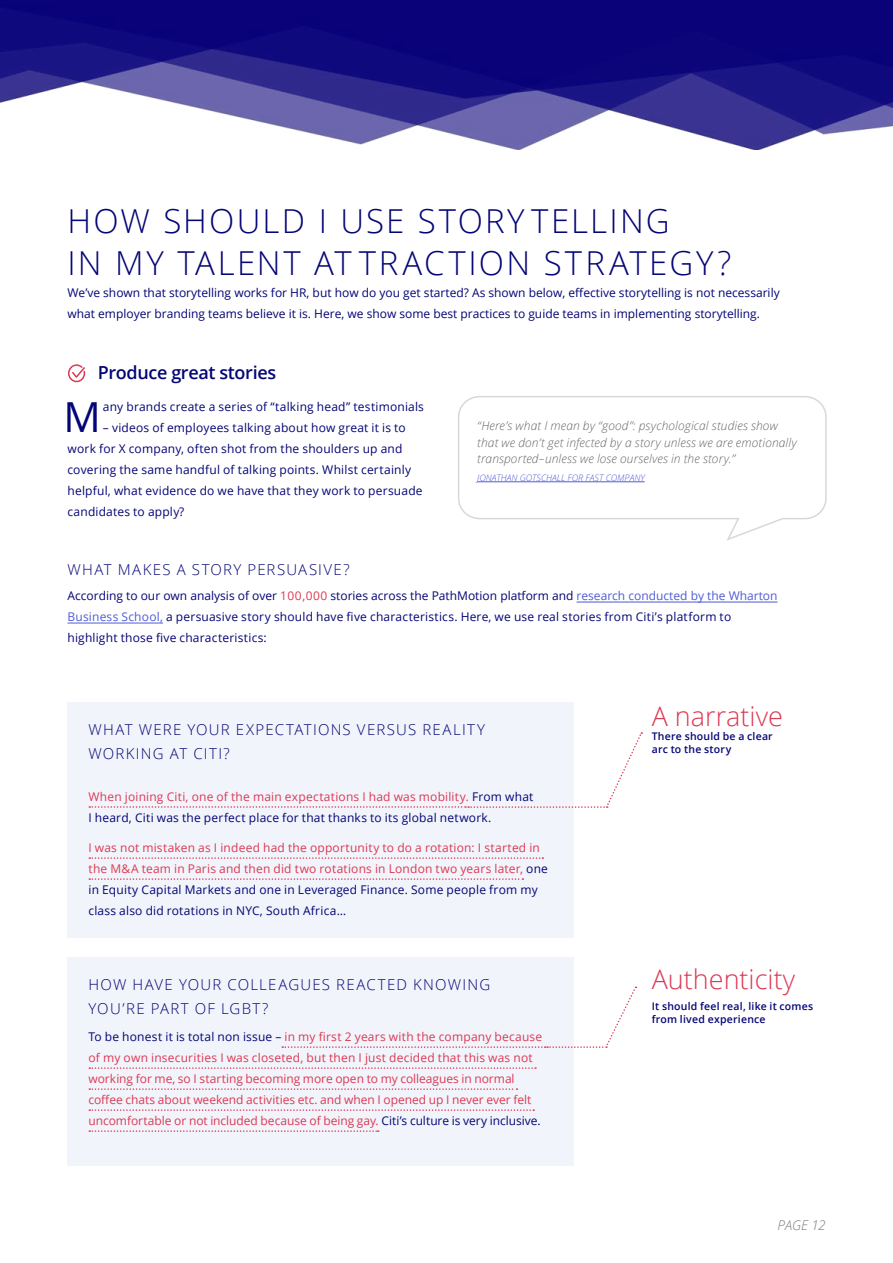
<style>
.page{position:relative;width:893px;height:1263px;background:#fff}
.page>*{position:absolute;margin:0;border:0;box-sizing:border-box;transform-origin:0 0}
.t1{font:41.4px "Open Sans";color:#040576}
.t2{font:300 33px/42px "Open Sans";letter-spacing:.065em;color:#040576}
.t3{font:300 27px "Open Sans";color:#dc3954}
.t4{font:600 18px "Open Sans";letter-spacing:-.02em;color:#040576}
.t5{font:300 15px/24px "Open Sans";letter-spacing:.08em;color:#040576}
.t6{font:italic 300 13.5px "Open Sans";letter-spacing:-.01em;color:#7e7e7e}
.t7{font:12px/21px "Open Sans";letter-spacing:.015em;color:#040576}
.t8{font:12px/21px "Open Sans";letter-spacing:.015em;color:#dc3954}
.t9{font:italic 300 12px/16.5px "Open Sans";letter-spacing:.01em;color:#666}
.t10{font:600 10.5px/13.5px "Open Sans";letter-spacing:.02em;color:#040576}
.t11{font:italic 300 9px "Open Sans";color:#4f5cd6}
.s1{color:#dc3954}
.s2{color:#4f5cd6}
.s3{color:#040576}
</style>
<div class="page">
<img style="left:0;top:0;width:893px;height:149px">
<svg style="left:68px;top:364px;width:18px;height:18px"></svg>
<div style="left:68px;top:702px;width:506px;height:235px;background:#f1f4fa"></div>
<svg style="left:89px;top:857px;width:454px;height:2px"></svg>
<svg style="left:89px;top:878px;width:434px;height:2px"></svg>
<div style="left:68px;top:958px;width:506px;height:208px;background:#f1f4fa"></div>
<svg style="left:89px;top:1067px;width:447px;height:2px"></svg>
<svg style="left:89px;top:1088px;width:428px;height:2px"></svg>
<svg style="left:89px;top:1109px;width:445px;height:2px"></svg>
<svg style="left:89px;top:1130px;width:290px;height:2px"></svg>
<hr style="left:67px;top:623px;width:96px;height:1px;background:#4f5cd6">
<hr style="left:577px;top:602px;width:200px;height:1px;background:#4f5cd6">
<svg style="left:89px;top:732px;width:554px;height:76px"></svg>
<svg style="left:282px;top:986px;width:355px;height:62px"></svg>
<svg style="left:458px;top:396px;width:369px;height:145px"></svg>
<h2 class="t2" style="left:68px;top:199px;width:665px">HOW SHOULD I USE STORY TELLING<br>IN MY TALENT AT TRACTION STRATEGY?</h2>
<p class="t7" style="left:68px;top:282px;width:714px">We’ve shown that storytelling works for HR, but how do you get started? As shown below, effective storytelling is not necessarily what employer branding teams believe it is. Here, we show some best practices to guide teams in implementing storytelling.</p>
<h3 class="t4" style="left:98px;top:360px;width:180px">Produce great stories</h3>
<h1 class="t1" style="left:63px;top:389px;width:39px">M</h1>
<p class="t7" style="left:103px;top:396px;width:323px">any brands create a series of “talking head” testimonials</p>
<p class="t7" style="left:67px;top:417px;width:357px;text-indent:35px">– videos of employees talking about how great it is to work for X company, often shot from the shoulders up and covering the same handful of talking points. Whilst certainly helpful, what evidence do we have that they work to persuade candidates to apply?</p>
<p class="t9" style="left:477px;top:417px;width:321px">“Here’s what I mean by “good”: psychological studies show that we don’t get infected by a story unless we are emotionally transported–unless we lose ourselves in the story.”</p>
<p class="t11" style="left:477px;top:472px;width:169px">JONATHAN GOTSCHALL FOR FAST COMPANY</p>
<p class="t5" style="left:68px;top:557px;width:284px">WHAT MAKES A STORY PERSUASIVE?</p>
<p class="t7" style="left:68px;top:585px;width:712px">According to our own analysis of over <span class="s1">100,000</span> stories across the PathMotion platform and <span class="s2">research conducted by the Wharton<br>Business School,</span> a persuasive story should have five characteristics. Here, we use real stories from Citi’s platform to highlight those five characteristics:</p>
<p class="t5" style="left:88px;top:717px;width:398px">WHAT WERE YOUR EXPECTATIONS VERSUS REALITY<br>WORKING AT CITI?</p>
<p class="t7" style="left:88px;top:786px;width:446px"><span class="s1">When joining Citi, one of the main expectations I had was mobility.</span> From what<br>I heard, Citi was the perfect place for that thanks to its global network.</p>
<p class="t8" style="left:88px;top:837px;width:461px">I was not mistaken as I indeed had the opportunity to do a rotation: I started in the M&amp;A team in Paris and then did two rotations in London two years later, <span class="s3">one in Equity Capital Markets and one in Leveraged Finance. Some people from my class also did rotations in NYC, South Africa…</span></p>
<p class="t5" style="left:88px;top:972px;width:403px">HOW HAVE YOUR COLLEAGUES REACTED KNOWING<br>YOU’RE PART OF LGBT?</p>
<p class="t8" style="left:88px;top:1026px;width:455px"><span class="s3">To be honest it is total non issue –</span> in my first 2 years with the company because of my own insecurities I was closeted, but then I just decided that this was not working for me, so I starting becoming more open to my colleagues in normal coffee chats about weekend activities etc. and when I opened up I never ever felt uncomfortable or not included because of being gay. <span class="s3">Citi’s culture is very inclusive.</span></p>
<h3 class="t3" style="left:652px;top:698px;width:133px">A narrative</h3>
<p class="t10" style="left:652px;top:729px;width:123px">There should be a clear arc to the story</p>
<h3 class="t3" style="left:652px;top:960px;width:145px">Authenticity</h3>
<p class="t10" style="left:652px;top:999px;width:163px">It should feel real, like it comes from lived experience</p>
<p class="t6" style="left:778px;top:1216px;width:49px">PAGE 12</p>
</div>
